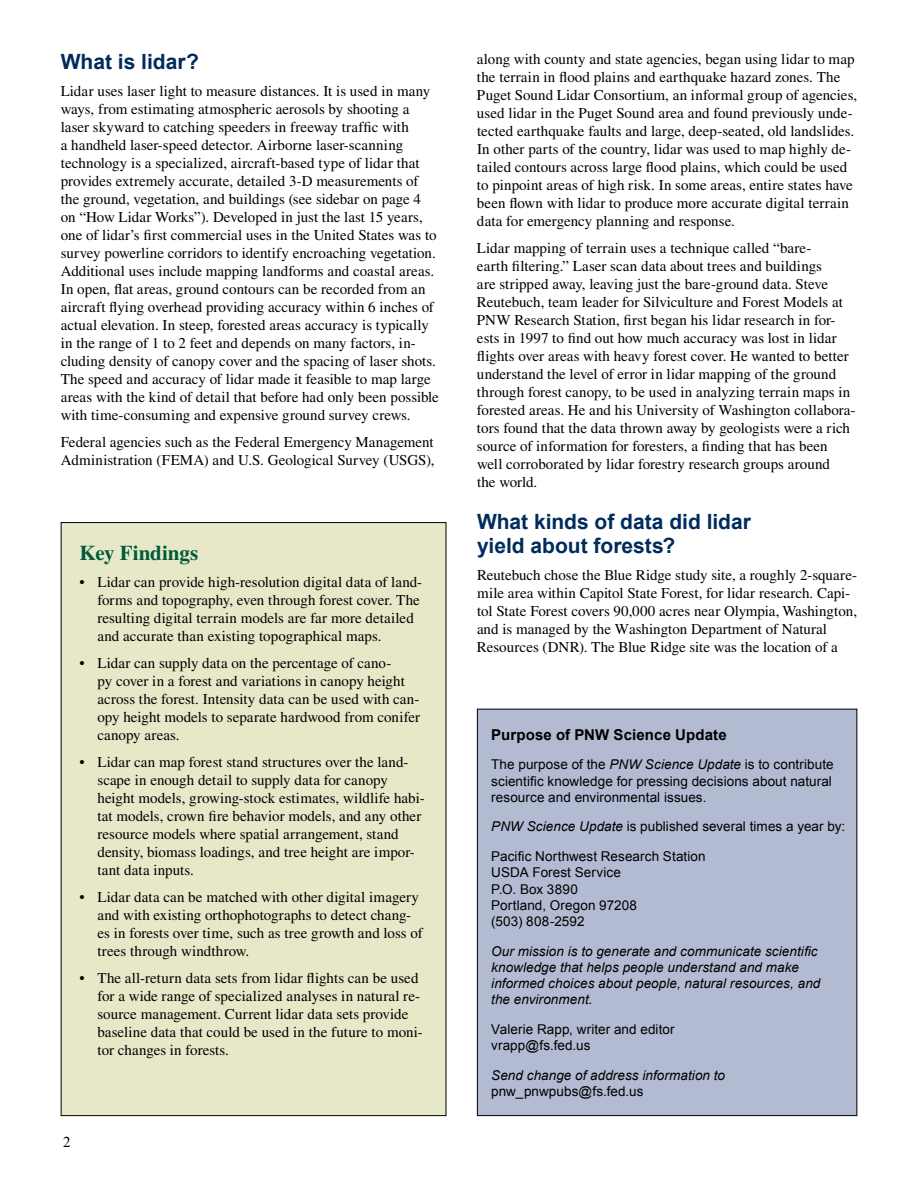
<style>
.page{position:relative;width:918px;height:1188px;background:#fff}
.page>*{position:absolute;margin:0;border:0;box-sizing:border-box;transform-origin:0 0}
.t1{font:700 21px/24px "Arial";color:#002b5c}
.t2{font:700 21px "Times LT Std";color:#005938}
.t3{font:15px/18px "Times LT Std";color:#000}
.t4{font:700 15px "Arial";letter-spacing:.01em;color:#000}
.t5{font:13.5px/16.2px "Arial";letter-spacing:.005em;color:#000}
.t6{font:italic 13.5px/16.2px "Arial";letter-spacing:.005em;color:#000}
.s1{font-style:italic}
</style>
<div class="page">
<div style="left:477px;top:709px;width:380px;height:407px;background:#b2bbd2"></div>
<div style="left:477px;top:709px;width:380px;height:407px;border:1px solid #000"></div>
<div style="left:61px;top:523px;width:385px;height:593px;background:#e6e8c8"></div>
<h1 class="t1" style="left:61px;top:51px;width:140px">What is lidar?</h1>
<p class="t3" style="left:61px;top:82px;width:380px">Lidar uses laser light to measure distances. It is used in many ways, from estimating atmospheric aerosols by shooting a laser skyward to catching speeders in freeway traffic with<br>a handheld laser-speed detector. Airborne laser-scanning technology is a specialized, aircraft-based type of lidar that provides extremely accurate, detailed 3-D measurements of the ground, vegetation, and buildings (see sidebar on page 4 on “How Lidar Works”). Developed in just the last 15 years, one of lidar’s first commercial uses in the United States was to survey powerline corridors to identify encroaching vegetation.<br>Additional uses include mapping landforms and coastal areas.<br>In open, flat areas, ground contours can be recorded from an aircraft flying overhead providing accuracy within 6 inches of actual elevation. In steep, forested areas accuracy is typically in the range of 1 to 2 feet and depends on many factors, in&shy;cluding density of canopy cover and the spacing of laser shots.<br>The speed and accuracy of lidar made it feasible to map large areas with the kind of detail that before had only been possible with time-consuming and expensive ground survey crews.</p>
<p class="t3" style="left:61px;top:433px;width:375px">Federal agencies such as the Federal Emergency Management<br>Administration (FEMA) and U.S. Geological Survey (USGS),</p>
<h1 class="t2" style="left:80px;top:540px;width:120px">Key Findings</h1>
<p class="t3" style="left:98px;top:573px;width:326px;text-indent:-18px">• Lidar can provide high-resolution digital data of land&shy;forms and topography, even through forest cover. The resulting digital terrain models are far more detailed and accurate than existing topographical maps.</p>
<p class="t3" style="left:97px;top:654px;width:324px;text-indent:-18px">• Lidar can supply data on the percentage of cano-<br>py cover in a forest and variations in canopy height across the forest. Intensity data can be used with can&shy;opy height models to separate hardwood from conifer canopy areas.</p>
<p class="t3" style="left:97px;top:753px;width:329px;text-indent:-18px">• Lidar can map forest stand structures over the land&shy;scape in enough detail to supply data for canopy height models, growing-stock estimates, wildlife habi&shy;tat models, crown fire behavior models, and any other resource models where spatial arrangement, stand density, biomass loadings, and tree height are impor&shy;tant data inputs.</p>
<p class="t3" style="left:97px;top:888px;width:327px;text-indent:-18px">• Lidar data can be matched with other digital imagery and with existing orthophotographs to detect chang&shy;es in forests over time, such as tree growth and loss of trees through windthrow.</p>
<p class="t3" style="left:97px;top:969px;width:327px;text-indent:-18px">• The all-return data sets from lidar flights can be used for a wide range of specialized analyses in natural re&shy;source management. Current lidar data sets provide baseline data that could be used in the future to moni&shy;tor changes in forests.</p>
<p class="t3" style="left:477px;top:50px;width:382px">along with county and state agencies, began using lidar to map the terrain in flood plains and earthquake hazard zones. The Puget Sound Lidar Consortium, an informal group of agencies, used lidar in the Puget Sound area and found previously unde&shy;tected earthquake faults and large, deep-seated, old landslides.<br>In other parts of the country, lidar was used to map highly de&shy;tailed contours across large flood plains, which could be used to pinpoint areas of high risk. In some areas, entire states have been flown with lidar to produce more accurate digital terrain data for emergency planning and response.</p>
<p class="t3" style="left:477px;top:239px;width:380px">Lidar mapping of terrain uses a technique called “bare-<br>earth filtering.” Laser scan data about trees and buildings<br>are stripped away, leaving just the bare-ground data. Steve Reutebuch, team leader for Silviculture and Forest Models at PNW Research Station, first began his lidar research in for&shy;ests in 1997 to find out how much accuracy was lost in lidar flights over areas with heavy forest cover. He wanted to better understand the level of error in lidar mapping of the ground through forest canopy, to be used in analyzing terrain maps in forested areas. He and his University of Washington collabora&shy;tors found that the data thrown away by geologists were a rich source of information for foresters, a finding that has been well corroborated by lidar forestry research groups around<br>the world.</p>
<h1 class="t1" style="left:477px;top:511px;width:276px">What kinds of data did lidar yield about forests?</h1>
<p class="t3" style="left:477px;top:566px;width:382px">Reutebuch chose the Blue Ridge study site, a roughly 2-square&shy;mile area within Capitol State Forest, for lidar research. Capi&shy;tol State Forest covers 90,000 acres near Olympia, Washington, and is managed by the Washington Department of Natural Resources (DNR). The Blue Ridge site was the location of a</p>
<p class="t4" style="left:491px;top:724px;width:237px">Purpose of PNW Science Update</p>
<p class="t5" style="left:491px;top:757px;width:344px">The purpose of the <span class="s1">PNW Science Update</span> is to contribute scientific knowledge for pressing decisions about natural resource and environmental issues.</p>
<p class="t5" style="left:491px;top:819px;width:356px"><span class="s1">PNW Science Update</span> is published several times a year by:</p>
<p class="t5" style="left:491px;top:848px;width:216px">Pacific Northwest Research Station<br>USDA Forest Service<br>P.O. Box 3890<br>Portland, Oregon 97208<br>(503) 808-2592</p>
<p class="t6" style="left:491px;top:943px;width:331px">Our mission is to generate and communicate scientific knowledge that helps people understand and make informed choices about people, natural resources, and the environment.</p>
<p class="t5" style="left:491px;top:1021px;width:185px">Valerie Rapp, writer and editor vrapp@fs.fed.us</p>
<p class="t6" style="left:491px;top:1067px;width:235px">Send change of address information to</p>
<p class="t5" style="left:491px;top:1083px;width:154px">pnw_pnwpubs@fs.fed.us</p>
</div>
